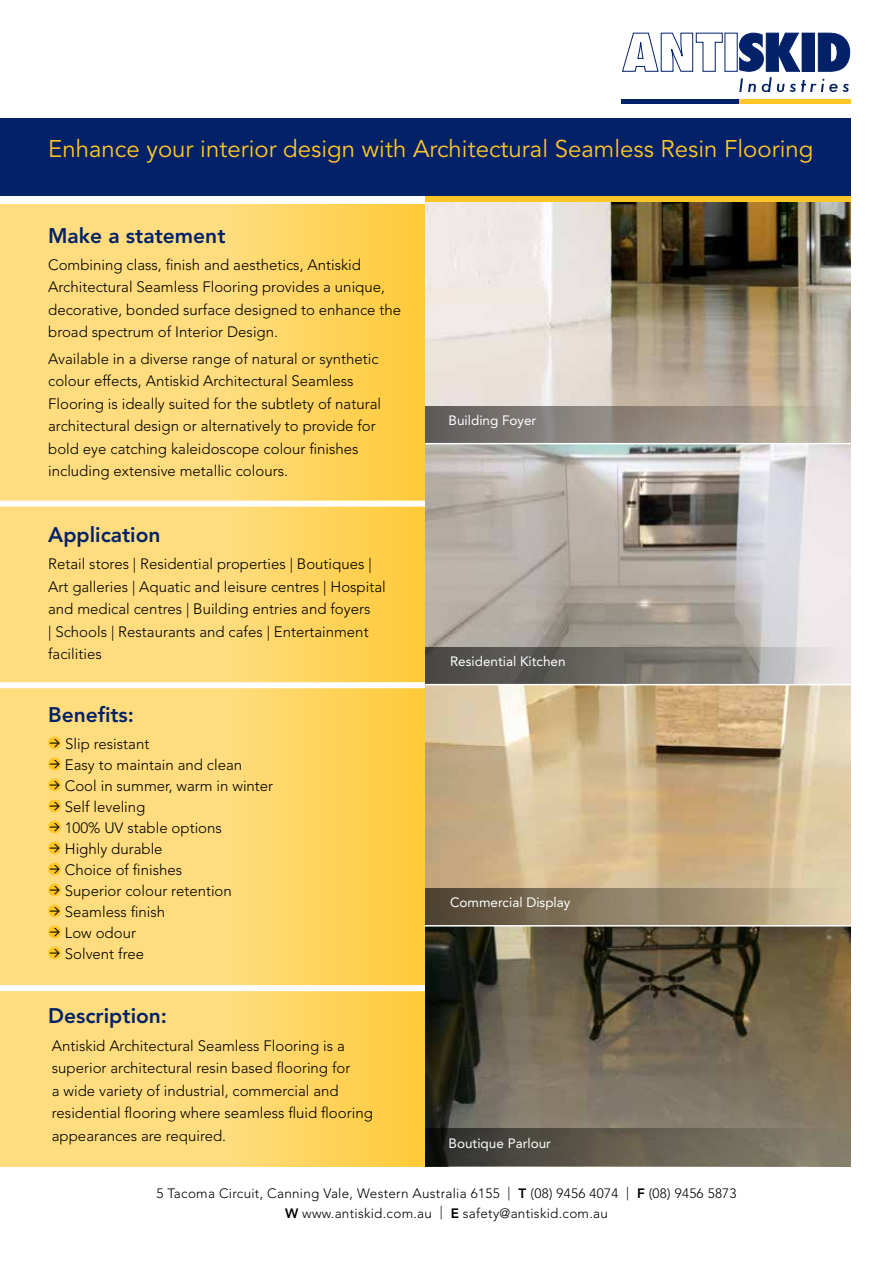
<style>
.page{position:relative;width:893px;height:1263px;background:#fff}
.page>*{position:absolute;margin:0;border:0;box-sizing:border-box;transform-origin:0 0}
.t1{font:24px "Avenir LT Std";color:#ffc627}
.t2{font:800 21px "Avenir LT Std";color:#022169}
.t3{font:300 15px/22.5px "Avenir LT Std";color:#000}
.t4{font:300 13.5px/19.5px "Avenir LT Std";letter-spacing:.02em;color:#000;text-align:center}
.t5{font:13.5px "Avenir LT Std";color:#fff}
.s1{font-weight:800}
</style>
<div class="page">
<div style="left:0;top:203px;width:829px;height:963px;background:#ffdd7e"></div>
<svg style="left:230px;top:203px;width:195px;height:963px"></svg>
<div style="left:0;top:985px;width:893px;height:6px;background:#fff"></div>
<div style="left:0;top:501px;width:860px;height:6px;background:#fff"></div>
<svg style="left:622px;top:33px;width:101px;height:39px"></svg>
<svg style="left:739px;top:33px;width:111px;height:59px"></svg>
<hr style="left:621px;top:100px;width:229px;height:4px;background:#022169">
<hr style="left:739px;top:100px;width:111px;height:4px;background:#ffc627">
<div style="left:0;top:119px;width:850px;height:81px;background:#022169"></div>
<div style="left:0;top:196px;width:673px;height:7px;background:#fff"></div>
<div style="left:425px;top:196px;width:425px;height:7px;background:#ffc627"></div>
<div style="left:0;top:682px;width:862px;height:6px;background:#fff"></div>
<div style="left:48px;top:736px;width:13px;height:13px;background:#ffc627;border-radius:50%"></div>
<div style="left:48px;top:757px;width:13px;height:13px;background:#ffc627;border-radius:50%"></div>
<div style="left:48px;top:778px;width:13px;height:13px;background:#ffc627;border-radius:50%"></div>
<div style="left:48px;top:799px;width:13px;height:13px;background:#ffc627;border-radius:50%"></div>
<div style="left:48px;top:820px;width:13px;height:13px;background:#ffc627;border-radius:50%"></div>
<div style="left:48px;top:841px;width:13px;height:13px;background:#ffc627;border-radius:50%"></div>
<div style="left:48px;top:862px;width:13px;height:13px;background:#ffc627;border-radius:50%"></div>
<div style="left:48px;top:883px;width:13px;height:13px;background:#ffc627;border-radius:50%"></div>
<div style="left:48px;top:904px;width:13px;height:13px;background:#ffc627;border-radius:50%"></div>
<div style="left:48px;top:925px;width:13px;height:13px;background:#ffc627;border-radius:50%"></div>
<div style="left:48px;top:946px;width:13px;height:13px;background:#ffc627;border-radius:50%"></div>
<img style="left:425px;top:203px;width:425px;height:963px">
<svg style="left:425px;top:406px;width:424px;height:37px"></svg>
<svg style="left:425px;top:647px;width:425px;height:37px"></svg>
<svg style="left:425px;top:888px;width:425px;height:37px"></svg>
<svg style="left:425px;top:1129px;width:424px;height:37px"></svg>
<hr style="left:424px;top:925px;width:469px;height:1px;background:#fff">
<hr style="left:425px;top:684px;width:468px;height:1px;background:#fff">
<hr style="left:425px;top:443px;width:468px;height:1px;background:#fff">
<h1 class="t1" style="left:48px;top:135px;width:767px">Enhance your interior design with Architectural Seamless Resin Flooring</h1>
<h2 class="t2" style="left:48px;top:223px;width:179px">Make a statement</h2>
<p class="t3" style="left:48px;top:253px;width:354px">Combining class, finish and aesthetics, Antiskid Architectural Seamless Flooring provides a unique, decorative, bonded surface designed to enhance the broad spectrum of Interior Design.</p>
<p class="t3" style="left:48px;top:348px;width:334px">Available in a diverse range of natural or synthetic colour effects, Antiskid Architectural Seamless Flooring is ideally suited for the subtlety of natural architectural design or alternatively to provide for bold eye catching kaleidoscope colour finishes including extensive metallic colours.</p>
<h2 class="t2" style="left:48px;top:522px;width:114px">Application</h2>
<p class="t3" style="left:48px;top:553px;width:339px">Retail stores | Residential properties | Boutiques | Art galleries | Aquatic and leisure centres | Hospital and medical centres | Building entries and foyers<br>| Schools | Restaurants and cafes | Entertainment facilities</p>
<h2 class="t2" style="left:48px;top:702px;width:87px">Benefits:</h2>
<p class="t3" style="left:50px;top:734px;width:225px;line-height:21px"><sup>&gt;</sup> Slip resistant<br><sup>&gt;</sup> Easy to maintain and clean<br><sup>&gt;</sup> Cool in summer, warm in winter <sup>&gt;</sup> Self leveling<br><sup>&gt;</sup> 100% UV stable options<br><sup>&gt;</sup> Highly durable<br><sup>&gt;</sup> Choice of finishes<br><sup>&gt;</sup> Superior colour retention<br><sup>&gt;</sup> Seamless finish<br><sup>&gt;</sup> Low odour<br><sup>&gt;</sup> Solvent free</p>
<h2 class="t2" style="left:48px;top:1003px;width:121px">Description:</h2>
<p class="t3" style="left:52px;top:1034px;width:322px">Antiskid Architectural Seamless Flooring is a superior architectural resin based flooring for<br>a wide variety of industrial, commercial and residential flooring where seamless fluid flooring appearances are required.</p>
<p class="t5" style="left:449px;top:413px;width:89px">Building Foyer</p>
<p class="t5" style="left:450px;top:653px;width:117px">Residential Kitchen</p>
<p class="t5" style="left:450px;top:894px;width:122px">Commercial Display</p>
<p class="t5" style="left:449px;top:1135px;width:104px">Boutique Parlour</p>
<p class="t4" style="left:156px;top:1184px;width:582px">5 Tacoma Circuit, Canning Vale, Western Australia 6155 | <span class="s1">T</span> (08) 9456 4074 | <span class="s1">F</span> (08) 9456 5873<br><span class="s1">W</span> www.antiskid.com.au | <span class="s1">E</span> safety@antiskid.com.au</p>
</div>
